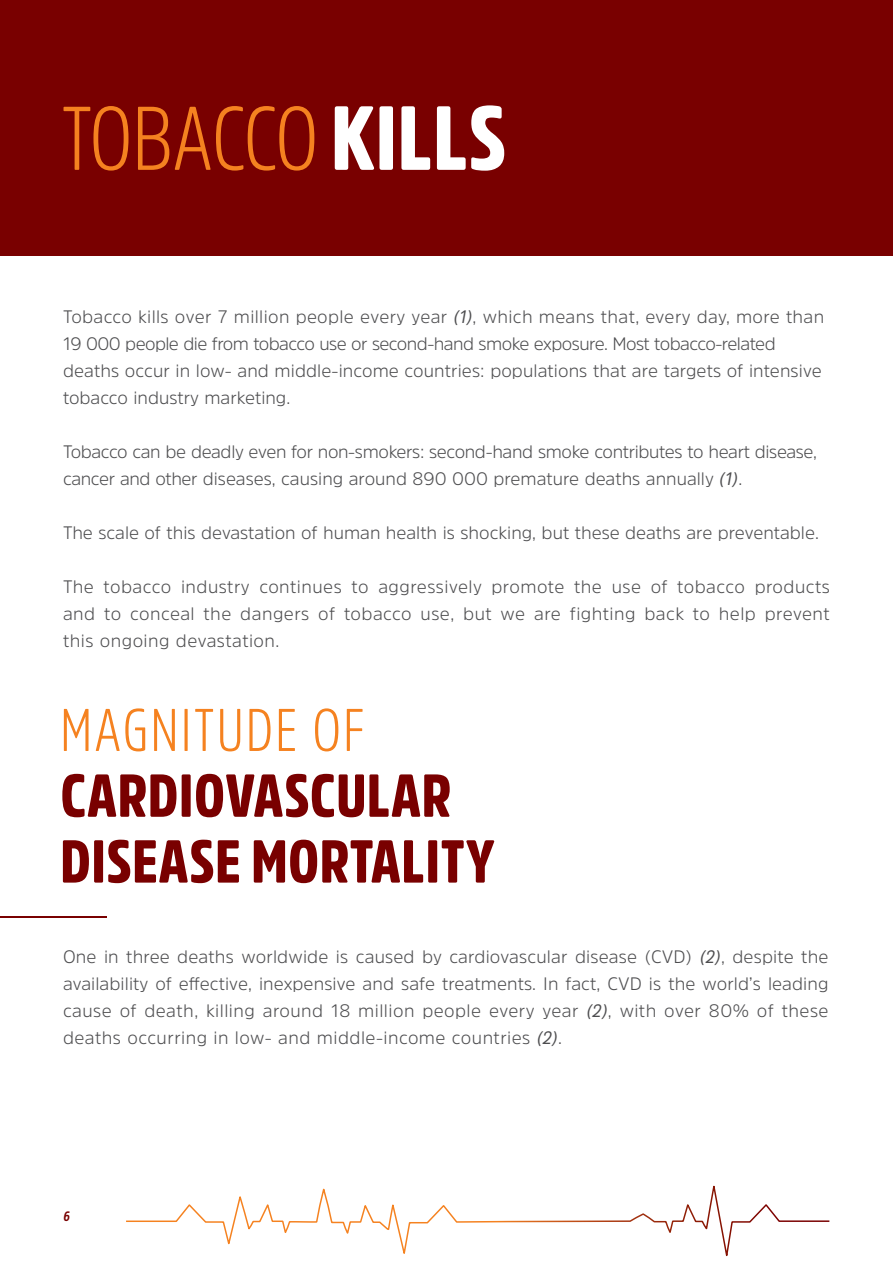
<style>
.page{position:relative;width:893px;height:1263px;background:#fff}
.page>*{position:absolute;margin:0;border:0;box-sizing:border-box;transform-origin:0 0}
.t1{font:300 90px "Amsi Pro Cond";letter-spacing:-.02em;color:#f58220}
.t2{font:900 60px/65.8px "Amsi Pro Cond";letter-spacing:.01em;color:#790000}
.t3{font:300 60px "Amsi Pro Cond";letter-spacing:.04em;color:#f58220}
.t4{font:300 18px/27px "Amsi Pro";color:#4d4d4f;text-align:justify}
.t5{font:300 18px/27px "Amsi Pro";letter-spacing:-.02em;color:#4d4d4f}
.t6{font:italic 700 13.5px "Amsi Pro Cond";color:#790000}
.s1{font-weight:900;color:#fff}
.s2{font-family:"Amsi Pro Narw";font-weight:400;font-style:italic}
</style>
<div class="page">
<svg style="left:126px;top:1185px;width:704px;height:72px"></svg>
<div style="left:0;top:0;width:893px;height:256px;background:#790000"></div>
<hr style="left:0;top:916px;width:106px;height:1px;background:#790000">
<h1 class="t1" style="left:61px;top:76px;width:446px">TOBACCO <span class="s1">KILLS</span></h1>
<p class="t4" style="left:63px;top:303px;width:763px;text-align:left">Tobacco kills over 7 million people every year <span class="s2">(1)</span>, which means that, every day, more than 19 000 people die from tobacco use or second-hand smoke exposure. Most tobacco-related deaths occur in low- and middle-income countries: populations that are targets of intensive tobacco industry marketing.</p>
<p class="t5" style="left:63px;top:438px;width:756px">Tobacco can be deadly even for non-smokers: second-hand smoke contributes to heart disease, cancer and other diseases, causing around 890 000 premature deaths annually <span class="s2">(1)</span>.</p>
<p class="t4" style="left:63px;top:519px;width:757px">The scale of this devastation of human health is shocking, but these deaths are preventable.</p>
<p class="t4" style="left:63px;top:573px;width:768px">The tobacco industry continues to aggressively promote the use of tobacco products and to conceal the dangers of tobacco use, but we are fighting back to help prevent this ongoing devastation.</p>
<h2 class="t3" style="left:60px;top:689px;width:306px">MAGNITUDE OF</h2>
<h2 class="t2" style="left:60px;top:761px;width:436px">CARDIOVASCULAR<br>DISEASE MORTALITY</h2>
<p class="t4" style="left:63px;top:943px;width:767px">One in three deaths worldwide is caused by cardiovascular disease (CVD) <span class="s2">(2)</span>, despite the availability of effective, inexpensive and safe treatments. In fact, CVD is the world’s leading cause of death, killing around 18 million people every year <span class="s2">(2)</span>, with over 80% of these deaths occurring in low- and middle-income countries <span class="s2">(2)</span>.</p>
<p class="t6" style="left:64px;top:1207px;width:8px">6</p>
</div>
